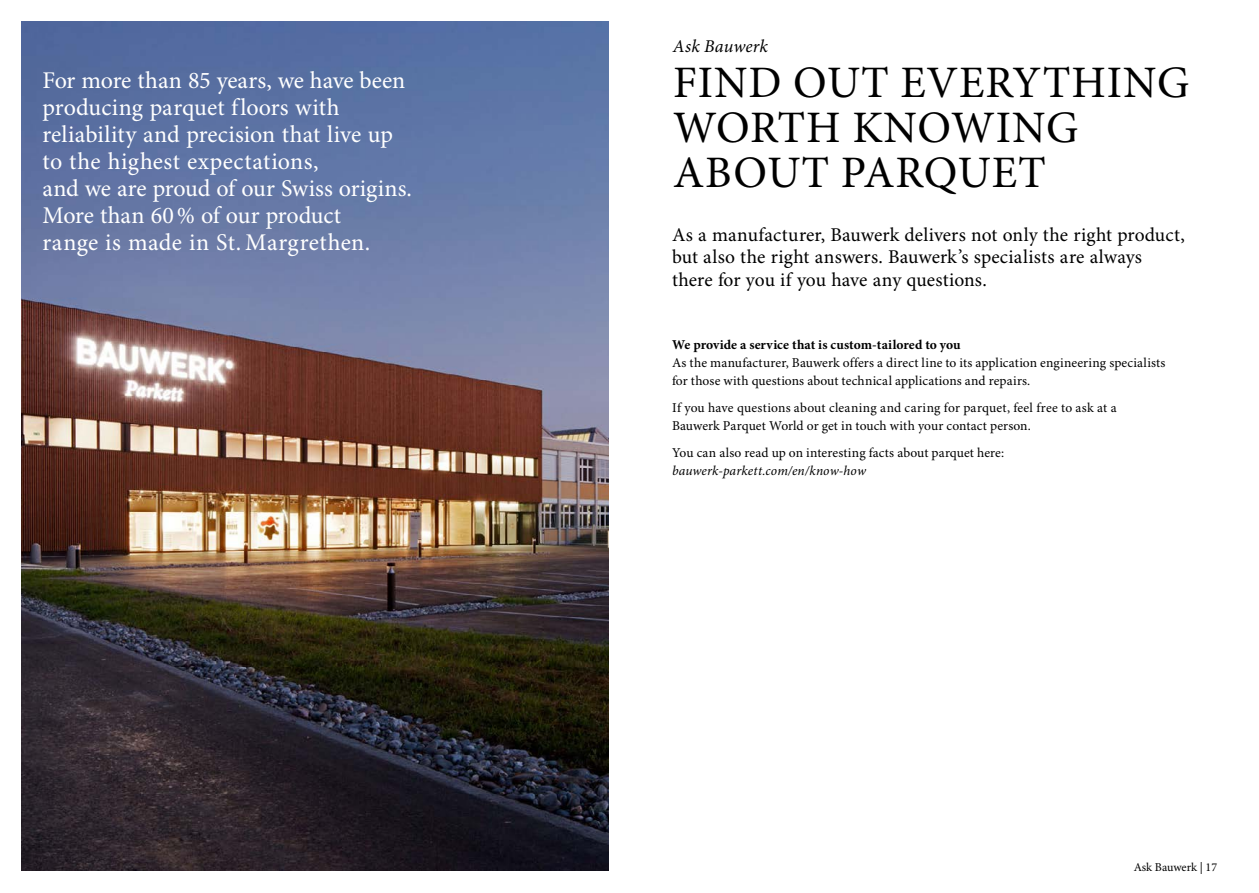
<style>
.page{position:relative;width:1259px;height:893px;background:#fff}
.page>*{position:absolute;margin:0;border:0;box-sizing:border-box;transform-origin:0 0}
.t1{font:45px/45px "Minion Pro";letter-spacing:.02em;color:#000}
.t2{font:24px/27px "Minion Pro";letter-spacing:.005em;color:#fff}
.t3{font:19.5px/22.5px "Minion Pro";letter-spacing:.005em;color:#000}
.t4{font:italic 18px "Minion Pro";letter-spacing:.005em;color:#000}
.t5{font:13.5px/18px "Minion Pro";letter-spacing:.01em;color:#000}
.t6{font:700 13.5px "Minion Pro";letter-spacing:.005em;color:#000}
.t7{font:italic 13.5px "Minion Pro";letter-spacing:.01em;color:#000}
.t8{font:12px "Minion Pro";letter-spacing:-.005em;color:#000}
</style>
<div class="page">
<img style="left:21px;top:21px;width:587px;height:849px">
<h2 class="t2" style="left:43px;top:67px;width:371px">For more than 85 years, we have been producing parquet floors with reliability and precision that live up to the highest expectations,<br>and we are proud of our Swiss origins.<br>More than 60% of our product<br>range is made in St. Margrethen.</h2>
<h3 class="t4" style="left:673px;top:35px;width:96px">Ask Bauwerk</h3>
<h1 class="t1" style="left:673px;top:61px;width:517px">FIND OUT EVERYTHING<br>WORTH KNOWING<br>ABOUT PARQUET</h1>
<h3 class="t3" style="left:672px;top:224px;width:514px">As a manufacturer, Bauwerk delivers not only the right product, but also the right answers. Bauwerk’s specialists are always there for you if you have any questions.</h3>
<p class="t6" style="left:672px;top:336px;width:290px">We provide a service that is custom-tailored to you</p>
<p class="t5" style="left:672px;top:354px;width:495px">As the manufacturer, Bauwerk offers a direct line to its application engineering specialists for those with questions about technical applications and repairs.</p>
<p class="t5" style="left:672px;top:399px;width:446px">If you have questions about cleaning and caring for parquet, feel free to ask at a<br>Bauwerk Parquet World or get in touch with your contact person.</p>
<p class="t5" style="left:672px;top:444px;width:333px">You can also read up on interesting facts about parquet here:</p>
<p class="t7" style="left:672px;top:462px;width:196px">bauwerk-parkett.com/en/know-how</p>
<p class="t8" style="left:1133px;top:860px;width:85px">Ask Bauwerk | 17</p>
</div>
